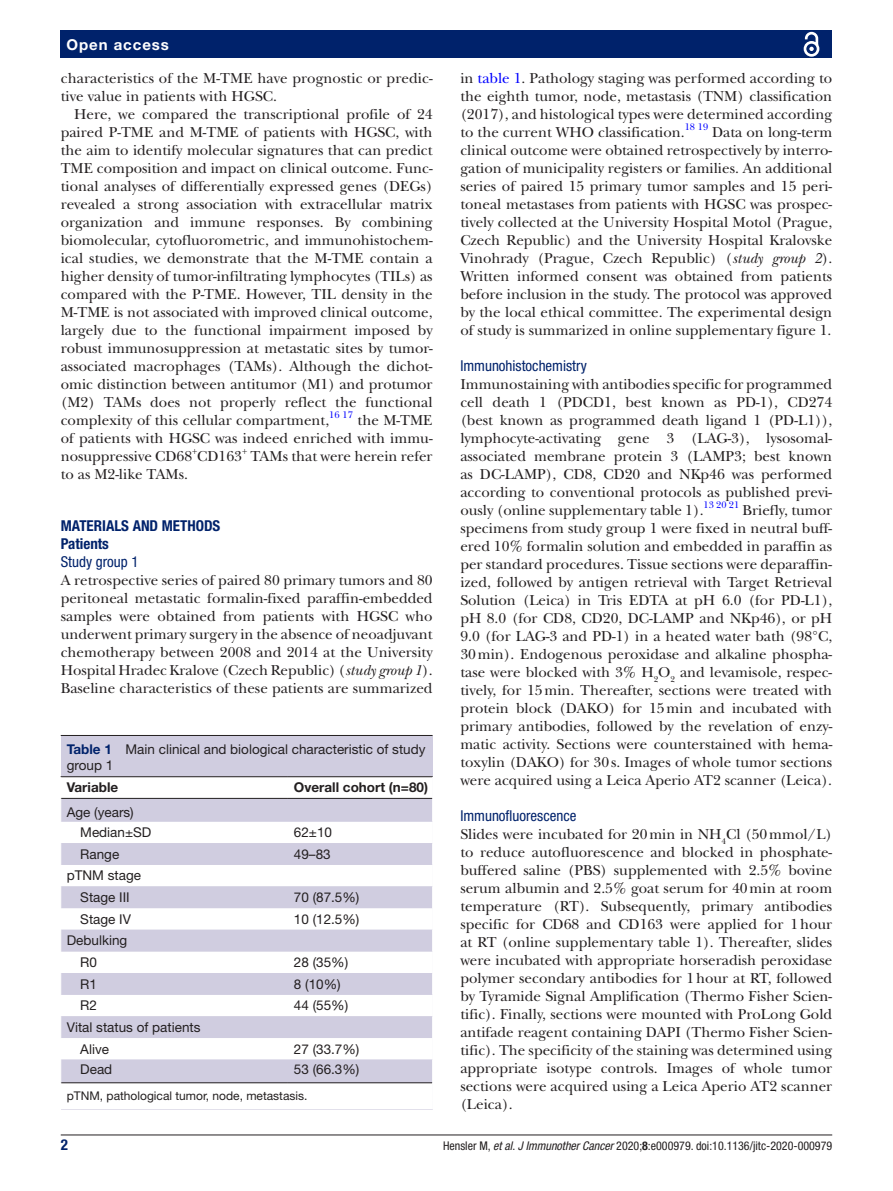
<style>
.page{position:relative;width:893px;height:1191px;background:#fff}
.page>*{position:absolute;margin:0;border:0;box-sizing:border-box;transform-origin:0 0}
.t1{font:15px/18px "New Baskerville";color:#231f20;text-align:justify}
.t2{font:condensed 15px "Helvetica Neue LT Std";color:#00226b}
.t3{font:700 condensed 15px/18px "Helvetica Neue LT Std";color:#00226b}
.t4{font:700 15px "Helvetica Neue LT Std";letter-spacing:.065em;color:#fff}
.t5{font:13.5px/21.6px "Helvetica Neue LT Std";color:#231f20}
.t6{font:700 13.5px "Helvetica Neue LT Std";color:#231f20}
.t7{font:condensed 12px "Helvetica Neue LT Std";color:#231f20}
.t8{font:12px "Helvetica Neue LT Std";color:#231f20}
.t9{font:9.9px "New Baskerville";color:#00f}
.t10{font:9.9px "New Baskerville";color:#231f20}
.s1{font-style:italic}
.s2{font-weight:700;color:#00226b}
.s3{color:#00f}
.s4{font-weight:700}
</style>
<div class="page">
<hr style="left:61px;top:1134px;width:771px;height:1px;background:#231f20">
<div style="left:61px;top:31px;width:771px;height:27px;background:#00226b"></div>
<svg style="left:803px;top:31px;width:17px;height:26px"></svg>
<div style="left:61px;top:736px;width:372px;height:373px;background:#d0cde0"></div>
<hr style="left:61px;top:735px;width:372px;height:1px;background:#231f20">
<div style="left:61px;top:777px;width:371px;height:332px;background:#fff"></div>
<svg style="left:61px;top:799px;width:371px;height:283px"></svg>
<hr style="left:61px;top:776px;width:227px;height:1px;background:#231f20">
<hr style="left:61px;top:798px;width:227px;height:1px;background:#231f20">
<hr style="left:288px;top:776px;width:145px;height:1px;background:#231f20">
<hr style="left:288px;top:798px;width:144px;height:1px;background:#231f20">
<hr style="left:288px;top:1082px;width:144px;height:1px;background:#231f20">
<hr style="left:61px;top:1082px;width:227px;height:1px;background:#231f20">
<svg style="left:432px;top:777px;width:1px;height:332px"></svg>
<hr style="left:67px;top:1099px;width:366px;height:2px;background:#fff">
<p class="t4" style="left:66px;top:35px;width:104px">Open access</p>
<p class="t1" style="left:61px;top:69px;width:373px">characteristics of the M-TME have prognostic or predic&shy;tive value in patients with HGSC.</p>
<p class="t1" style="left:61px;top:105px;width:373px;text-indent:14px">Here, we compared the transcriptional profile of 24 paired P-TME and M-TME of patients with HGSC, with the aim to identify molecular signatures that can predict TME composition and impact on clinical outcome. Func&shy;tional analyses of differentially expressed genes (DEGs) revealed a strong association with extracellular matrix organization and immune responses. By combining biomolecular, cytofluorometric, and immunohistochem&shy;ical studies, we demonstrate that the M-TME contain a higher density of tumor-infiltrating lymphocytes (TILs) as compared with the P-TME. However, TIL density in the M-TME is not associated with improved clinical outcome, largely due to the functional impairment imposed by robust immunosuppression at metastatic sites by tumor&shy;associated macrophages (TAMs). Although the dichot&shy;omic distinction between antitumor (M1) and protumor (M2) TAMs does not properly reflect the functional complexity of this cellular compartment,</p>
<p class="t9" style="left:329px;top:409px;width:25px">16 17</p>
<p class="t1" style="left:61px;top:411px;width:373px;text-indent:297px">the M-TME of patients with HGSC was indeed enriched with immu&shy;nosuppressive CD68 CD163</p>
<p class="t10" style="left:192px;top:445px;width:7px">+</p>
<p class="t10" style="left:242px;top:445px;width:7px">+</p>
<p class="t1" style="left:250px;top:447px;width:184px">TAMs that were herein refer</p>
<p class="t1" style="left:61px;top:465px;width:129px">to as M2-like TAMs.</p>
<p class="t3" style="left:61px;top:516px;width:161px">MATERIALS AND METHODS<br>Patients</p>
<p class="t2" style="left:61px;top:552px;width:79px">Study group 1</p>
<p class="t1" style="left:61px;top:571px;width:373px">A retrospective series of paired 80 primary tumors and 80 peritoneal metastatic formalin-fixed paraffin-embedded samples were obtained from patients with HGSC who underwent primary surgery in the absence of neoadjuvant chemotherapy between 2008 and 2014 at the University Hospital Hradec Kralove (Czech Republic) (<span class="s1">study group 1</span>).<br>Baseline characteristics of these patients are summarized</p>
<p class="t5" style="left:67px;top:740px;width:360px;line-height:16.5px"><span class="s2">Table 1</span> Main clinical and biological characteristic of study group 1</p>
<p class="t6" style="left:67px;top:779px;width:53px">Variable</p>
<p class="t6" style="left:294px;top:779px;width:136px">Overall cohort (n=80)</p>
<p class="t5" style="left:80px;top:802px;width:73px;line-height:20.1px;text-indent:-14px">Age (years)<br>Median±SD</p>
<p class="t5" style="left:294px;top:821px;width:40px">62±10</p>
<p class="t5" style="left:80px;top:843px;width:41px">Range</p>
<p class="t5" style="left:294px;top:843px;width:38px">49–83</p>
<p class="t5" style="left:67px;top:864px;width:76px;text-align:center">pTNM stage<br>Stage III</p>
<p class="t5" style="left:294px;top:886px;width:67px">70 (87.5%)</p>
<p class="t5" style="left:80px;top:908px;width:52px">Stage IV</p>
<p class="t5" style="left:294px;top:908px;width:67px">10 (12.5%)</p>
<p class="t5" style="left:80px;top:929px;width:49px;text-indent:-14px">Debulking<br>R0</p>
<p class="t5" style="left:294px;top:951px;width:56px">28 (35%)</p>
<p class="t5" style="left:80px;top:973px;width:18px">R1</p>
<p class="t5" style="left:294px;top:973px;width:48px">8 (10%)</p>
<p class="t5" style="left:80px;top:994px;width:18px">R2</p>
<p class="t5" style="left:294px;top:994px;width:56px">44 (55%)</p>
<p class="t5" style="left:80px;top:1016px;width:122px;text-indent:-14px">Vital status of patients<br>Alive</p>
<p class="t5" style="left:294px;top:1037px;width:67px">27 (33.7%)</p>
<p class="t5" style="left:80px;top:1058px;width:34px">Dead</p>
<p class="t5" style="left:294px;top:1058px;width:67px">53 (66.3%)</p>
<p class="t8" style="left:67px;top:1089px;width:242px">pTNM, pathological tumor, node, metastasis.</p>
<p class="t1" style="left:460px;top:69px;width:373px">in <span class="s3">table 1</span>. Pathology staging was performed according to the eighth tumor, node, metastasis (TNM) classification (2017), and histological types were determined according to the current WHO classification.</p>
<p class="t9" style="left:685px;top:121px;width:25px">18 19</p>
<p class="t1" style="left:460px;top:123px;width:373px;text-indent:252px">Data on long-term clinical outcome were obtained retrospectively by interro&shy;gation of municipality registers or families. An additional series of paired 15 primary tumor samples and 15 peri&shy;toneal metastases from patients with HGSC was prospec&shy;tively collected at the University Hospital Motol (Prague, Czech Republic) and the University Hospital Kralovske Vinohrady (Prague, Czech Republic) (<span class="s1">study group 2</span>).<br>Written informed consent was obtained from patients before inclusion in the study. The protocol was approved by the local ethical committee. The experimental design of study is summarized in online supplementary figure 1.</p>
<p class="t2" style="left:460px;top:357px;width:128px">Immunohistochemistry</p>
<p class="t1" style="left:460px;top:375px;width:373px">Immunostaining with antibodies specific for programmed cell death 1 (PDCD1, best known as PD-1), CD274 (best known as programmed death ligand 1 (PD-L1)), lymphocyte-activating gene 3 (LAG-3), lysosomal&shy;associated membrane protein 3 (LAMP3; best known as DC-LAMP), CD8, CD20 and NKp46 was performed according to conventional protocols as published previ&shy;ously (online supplementary table 1).</p>
<p class="t9" style="left:704px;top:499px;width:37px">13 20 21</p>
<p class="t1" style="left:460px;top:501px;width:373px;text-indent:282px">Briefly, tumor specimens from study group 1 were fixed in neutral buff&shy;ered 10% formalin solution and embedded in paraffin as per standard procedures. Tissue sections were deparaffin&shy;ized, followed by antigen retrieval with Target Retrieval Solution (Leica) in Tris EDTA at pH 6.0 (for PD-L1), pH 8.0 (for CD8, CD20, DC-LAMP and NKp46), or pH 9.0 (for LAG-3 and PD-1) in a heated water bath (98°C, 30min). Endogenous peroxidase and alkaline phospha&shy;tase were blocked with 3% H<sub>2</sub>O<sub>2</sub> and levamisole, respec&shy;tively, for 15min. Thereafter, sections were treated with protein block (DAKO) for 15min and incubated with primary antibodies, followed by the revelation of enzy&shy;matic activity. Sections were counterstained with hema&shy;toxylin (DAKO) for 30s. Images of whole tumor sections were acquired using a Leica Aperio AT2 scanner (Leica).</p>
<p class="t2" style="left:460px;top:807px;width:118px">Immunofluorescence</p>
<p class="t1" style="left:460px;top:825px;width:373px">Slides were incubated for 20min in NH<sub>4</sub>Cl (50mmol/L) to reduce autofluorescence and blocked in phosphate&shy;buffered saline (PBS) supplemented with 2.5% bovine serum albumin and 2.5% goat serum for 40min at room temperature (RT). Subsequently, primary antibodies specific for CD68 and CD163 were applied for 1hour at RT (online supplementary table 1). Thereafter, slides were incubated with appropriate horseradish peroxidase polymer secondary antibodies for 1hour at RT, followed by Tyramide Signal Amplification (Thermo Fisher Scien&shy;tific). Finally, sections were mounted with ProLong Gold antifade reagent containing DAPI (Thermo Fisher Scien&shy;tific). The specificity of the staining was determined using appropriate isotype controls. Images of whole tumor sections were acquired using a Leica Aperio AT2 scanner (Leica).</p>
<p class="t3" style="left:61px;top:1135px;width:9px">2</p>
<p class="t7" style="left:443px;top:1138px;width:391px">Hensler M, <span class="s1">et al</span>. <span class="s1">J Immunother Cancer</span> 2020;<span class="s4">8</span>:e000979. doi:10.1136/jitc-2020-000979</p>
</div>
